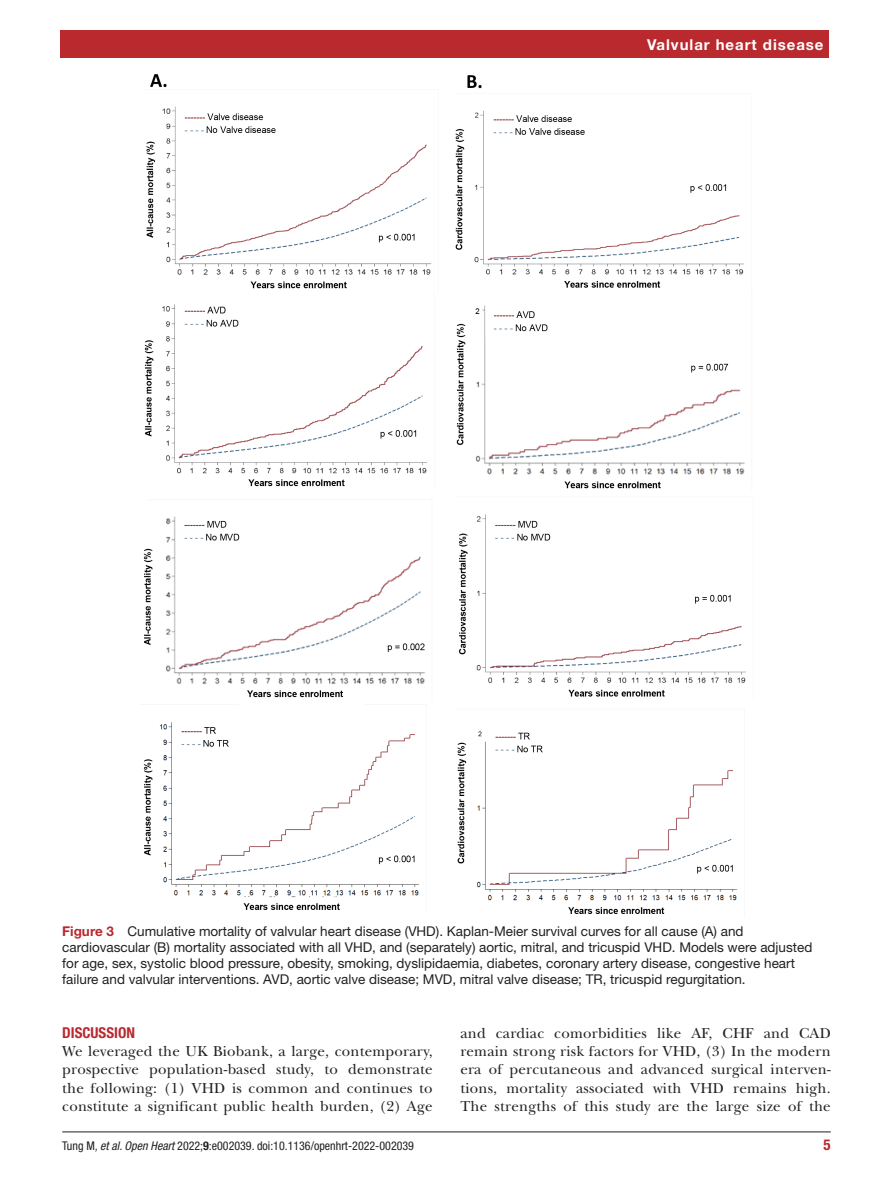
<style>
.page{position:relative;width:893px;height:1191px;background:#fff}
.page>*{position:absolute;margin:0;border:0;box-sizing:border-box;transform-origin:0 0}
.t1{font:15px/18.3px "New Baskerville";letter-spacing:.015em;color:#231f20;text-align:justify}
.t2{font:700 15px "Helvetica Neue LT Std";letter-spacing:.065em;color:#fff}
.t3{font:700 condensed 15px "Helvetica Neue LT Std";color:#b9292e}
.t4{font:13.5px/16.2px "Helvetica Neue LT Std";color:#231f20}
.t5{font:condensed 12px "Helvetica Neue LT Std";color:#231f20}
.s1{font-weight:700;color:#b9292e}
.s2{font-style:italic}
.s3{font-weight:700}
</style>
<div class="page">
<hr style="left:62px;top:1131px;width:769px;height:1px;background:#231f20">
<div style="left:61px;top:31px;width:768px;height:27px;background:#b9292e"></div>
<img style="left:143px;top:74px;width:609px;height:840px">
<p class="t2" style="left:647px;top:35px;width:178px">Valvular heart disease</p>
<p class="t4" style="left:62px;top:922px;width:752px"><span class="s1">Figure 3</span> Cumulative mortality of valvular heart disease (VHD). Kaplan-Meier survival curves for all cause (A) and cardiovascular (B) mortality associated with all VHD, and (separately) aortic, mitral, and tricuspid VHD. Models were adjusted for age, sex, systolic blood pressure, obesity, smoking, dyslipidaemia, diabetes, coronary artery disease, congestive heart failure and valvular interventions. AVD, aortic valve disease; MVD, mitral valve disease; TR, tricuspid regurgitation.</p>
<p class="t3" style="left:62px;top:1023px;width:74px">DISCUSSION</p>
<p class="t1" style="left:62px;top:1042px;width:372px">We leveraged the UK Biobank, a large, contemporary, prospective population-based study, to demonstrate the following: (1) VHD is common and continues to constitute a significant public health burden, (2) Age</p>
<p class="t1" style="left:460px;top:1023px;width:372px">and cardiac comorbidities like AF, CHF and CAD remain strong risk factors for VHD, (3) In the modern era of percutaneous and advanced surgical interven&shy;tions, mortality associated with VHD remains high.<br>The strengths of this study are the large size of the</p>
<p class="t5" style="left:62px;top:1139px;width:353px">Tung M<span class="s2">, et al. Open Heart</span> 2022;<span class="s3">9</span>:e002039. doi:10.1136/openhrt-2022-002039</p>
<p class="t3" style="left:823px;top:1135px;width:9px">5</p>
</div>
